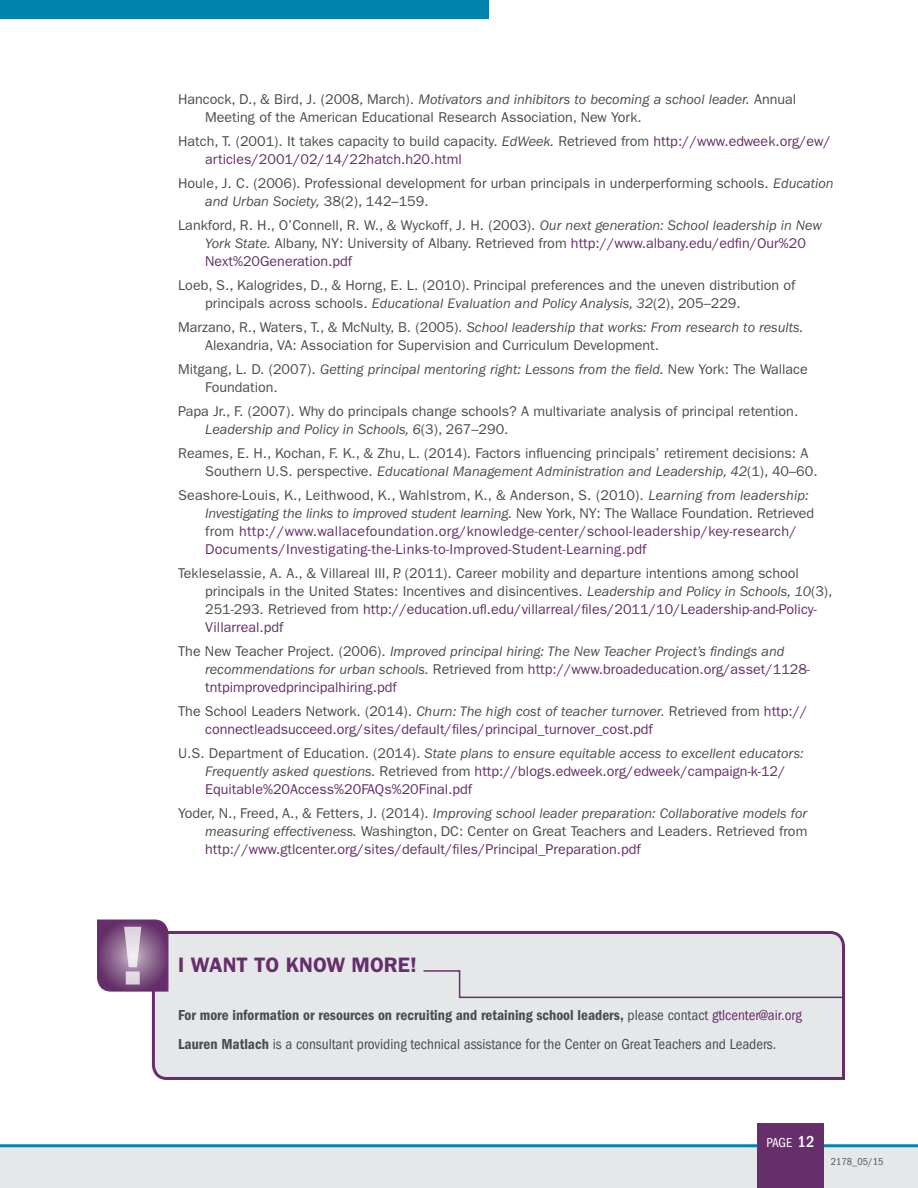
<style>
.page{position:relative;width:918px;height:1188px;background:#fff}
.page>*{position:absolute;margin:0;border:0;box-sizing:border-box;transform-origin:0 0}
.t1{font:600 21px "ITC Franklin Gothic Std";color:#662e6b}
.t2{font:15px "ITC Franklin Gothic Std Dm Cd";color:#4b4c4d}
.t3{font:condensed 15px "ITC Franklin Gothic Std";color:#4b4c4d}
.t4{font:14.25px/18px "ITC Franklin Gothic Std";color:#4b4c4d}
.t5{font:14.25px/18px "ITC Franklin Gothic Std";color:#662e6b}
.t6{font:14.25px/18px "ITC Franklin Gothic Std";letter-spacing:.02em;color:#662e6b}
.t7{font:italic 14.25px/18px "ITC Franklin Gothic Std";color:#4b4c4d}
.t8{font:condensed 13.5px "ITC Franklin Gothic Std";color:#fff}
.t9{font:condensed 10.5px "ITC Franklin Gothic Std";color:#57585a}
.s1{font-style:italic}
.s2{color:#4b4c4d}
.s3{font-style:italic;color:#4b4c4d}
.s4{color:#662e6b}
.s5{font-style:normal}
.s6{font-style:normal;color:#662e6b}
.s7{font-family:"ITC Franklin Gothic Std";font-stretch:condensed}
.s8{font-family:"ITC Franklin Gothic Std";font-stretch:condensed;color:#662e6b}
.s9{font-family:"ITC Franklin Gothic Std Dm Cd";font-stretch:normal}
.s10{font-weight:500;font-size:16.5px}
</style>
<div class="page">
<div style="left:0;top:1147px;width:918px;height:41px;background:#e6e7e9"></div>
<hr style="left:0;top:1144px;width:918px;height:3px;background:#0084ae">
<div style="left:758px;top:1123px;width:66px;height:65px;background:#662e6b"></div>
<div style="left:0;top:0;width:489px;height:19px;background:#0084ae"></div>
<div style="left:151px;top:931px;width:694px;height:149px;background:#e6e7e9"></div>
<svg style="left:97px;top:919px;width:72px;height:73px;background:#8d6690"></svg>
<svg style="left:422px;top:969px;width:423px;height:30px;background:#dedce1"></svg>
<p class="t4" style="left:205px;top:91px;width:593px;text-indent:-27px">Hancock, D., &amp; Bird, J. (2008, March). <span class="s1">Motivators and inhibitors to becoming a school leader.</span> Annual<br>Meeting of the American Educational Research Association, New York.</p>
<p class="t5" style="left:205px;top:133px;width:627px;text-indent:-27px"><span class="s2">Hatch, T. (2001). It takes capacity to build capacity.</span> <span class="s3">EdWeek.</span> <span class="s2">Retrieved from</span> http://www.edweek.org/ew/ articles/2001/02/14/22hatch.h20.html</p>
<p class="t4" style="left:205px;top:175px;width:630px;text-indent:-27px">Houle, J. C. (2006). Professional development for urban principals in underperforming schools. <span class="s1">Education and Urban Society,</span> 38(2), 142–159.</p>
<p class="t4" style="left:205px;top:217px;width:618px;text-indent:-27px">Lankford, R. H., O’Connell, R. W., &amp; Wyckoff, J. H. (2003). <span class="s1">Our next generation: School leadership in New<br>York State.</span> Albany, NY: University of Albany. Retrieved from <span class="s4">http://www.albany.edu/edfin/Our%20<br>Next%20Generation.pdf</span></p>
<p class="t4" style="left:205px;top:277px;width:592px;text-indent:-27px">Loeb, S., Kalogrides, D., &amp; Horng, E. L. (2010). Principal preferences and the uneven distribution of principals across schools. <span class="s1">Educational Evaluation and Policy Analysis, 32</span>(2), 205–229.</p>
<p class="t4" style="left:205px;top:319px;width:600px;text-indent:-27px">Marzano, R., Waters, T., &amp; McNulty, B. (2005). <span class="s1">School leadership that works: From research to results.<br></span>Alexandria, VA: Association for Supervision and Curriculum Development.</p>
<p class="t7" style="left:205px;top:361px;width:604px;text-indent:-27px"><span class="s5">Mitgang, L. D. (2007).</span> Getting principal mentoring right: Lessons from the field. <span class="s5">New York: The Wallace<br>Foundation.</span></p>
<p class="t4" style="left:205px;top:403px;width:595px;text-indent:-27px">Papa Jr., F. (2007). Why do principals change schools? A multivariate analysis of principal retention.<br><span class="s1">Leadership and Policy in Schools, 6</span>(3), 267–290.</p>
<p class="t4" style="left:205px;top:445px;width:614px;text-indent:-27px">Reames, E. H., Kochan, F. K., &amp; Zhu, L. (2014). Factors influencing principals’ retirement decisions: A<br>Southern U.S. perspective. <span class="s1">Educational Management Administration and Leadership, 42</span>(1), 40–60.</p>
<p class="t6" style="left:205px;top:486px;width:611px;text-indent:-27px"><span class="s2">Seashore-Louis, K., Leithwood, K., Wahlstrom, K., &amp; Anderson, S. (2010).</span> <span class="s3">Learning from leadership:<br>Investigating the links to improved student learning.</span> <span class="s2">New York, NY: The Wallace Foundation. Retrieved from</span> http://www.wallacefoundation.org/knowledge-center/school-leadership/key-research/ Documents/Investigating-the-Links-to-Improved-Student-Learning.pdf</p>
<p class="t4" style="left:205px;top:564px;width:629px;text-indent:-27px">Tekleselassie, A. A., &amp; Villareal III, P. (2011). Career mobility and departure intentions among school principals in the United States: Incentives and disincentives. <span class="s1">Leadership and Policy in Schools, 10</span>(3), 251-293. Retrieved from <span class="s4">http://education.ufl.edu/villarreal/files/2011/10/Leadership-and-Policy-Villarreal.pdf</span></p>
<p class="t7" style="left:205px;top:643px;width:606px;text-indent:-27px"><span class="s5">The New Teacher Project. (2006).</span> Improved principal hiring: The New Teacher Project’s findings and recommendations for urban schools. <span class="s5">Retrieved from</span> <span class="s6">http://www.broadeducation.org/asset/1128- tntpimprovedprincipalhiring.pdf</span></p>
<p class="t5" style="left:205px;top:702px;width:604px;text-indent:-27px"><span class="s2">The School Leaders Network. (2014).</span> <span class="s3">Churn: The high cost of teacher turnover.</span> <span class="s2">Retrieved from</span> http:// connectleadsucceed.org/sites/default/files/principal_turnover_cost.pdf</p>
<p class="t5" style="left:205px;top:744px;width:600px;text-indent:-27px"><span class="s2">U.S. Department of Education. (2014).</span> <span class="s3">State plans to ensure equitable access to excellent educators:<br>Frequently asked questions.</span> <span class="s2">Retrieved from</span> http://blogs.edweek.org/edweek/campaign-k-12/<br>Equitable%20Access%20FAQs%20Final.pdf</p>
<p class="t4" style="left:205px;top:804px;width:604px;text-align:justify;text-indent:-27px">Yoder, N., Freed, A., &amp; Fetters, J. (2014). <span class="s1">Improving school leader preparation: Collaborative models for measuring effectiveness.</span> Washington, DC: Center on Great Teachers and Leaders. Retrieved from <span class="s4">http://www.gtlcenter.org/sites/default/files/Principal_Preparation.pdf</span></p>
<h1 class="t1" style="left:178px;top:952px;width:240px">I WANT TO KNOW MORE!</h1>
<p class="t2" style="left:178px;top:1007px;width:625px">For more information or resources on recruiting and retaining school leaders, <span class="s7">please contact</span> <span class="s8">gtlcenter@air.org</span></p>
<p class="t3" style="left:178px;top:1036px;width:600px"><span class="s9">Lauren Matlach</span> is a consultant providing technical assistance for the Center on Great Teachers and Leaders.</p>
<p class="t8" style="left:767px;top:1135px;width:49px">PAGE <span class="s10">12</span></p>
<p class="t9" style="left:831px;top:1156px;width:54px">2178_05/15</p>
</div>
